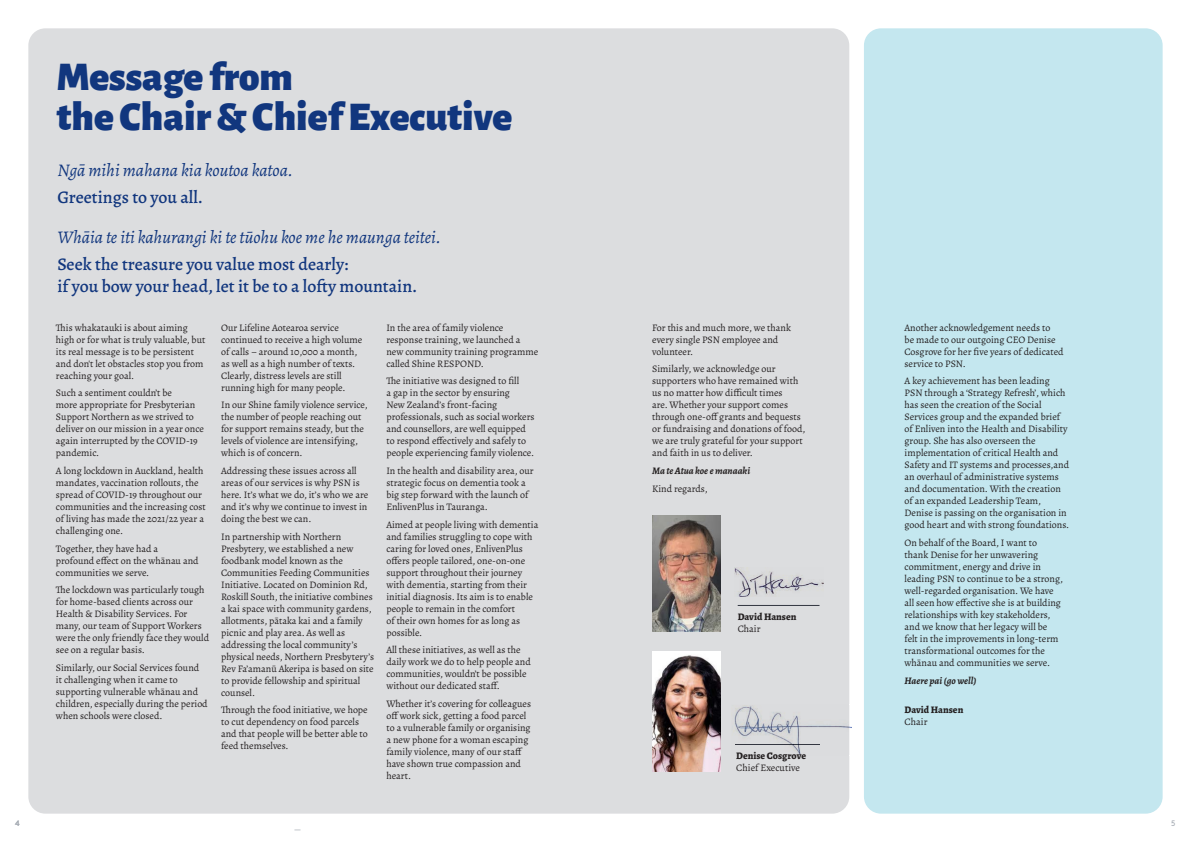
<style>
.page{position:relative;width:1191px;height:842px;background:#fff}
.page>*{position:absolute;margin:0;border:0;box-sizing:border-box;transform-origin:0 0}
.t1{font:900 41px/40px "Alegreya Sans";color:#11367e}
.t2{font:500 17.8px/21.4px "Alegreya";color:#11367e}
.t3{font:italic 17.8px "Alegreya";color:#11367e}
.t4{font:10px/12px "Alegreya";color:#231f20}
.t5{font:800 10px "Alegreya";color:#231f20}
.t6{font:italic 700 10px "Alegreya";color:#231f20}
.t7{font:8px "Brown";color:#a6acb4}
</style>
<div class="page">
<div style="left:28px;top:28px;width:821px;height:786px;background:#dcdddf;border-radius:17px"></div>
<img style="left:734px;top:568px;width:89px;height:29px">
<hr style="left:737px;top:605px;width:82px;height:1px;background:#323640">
<img style="left:733px;top:705px;width:118px;height:50px">
<img style="left:736px;top:745px;width:83px;height:1px">
<img style="left:652px;top:516px;width:68px;height:116px">
<img style="left:652px;top:651px;width:68px;height:120px">
<div style="left:864px;top:28px;width:298px;height:786px;background:#c4e7ef;border-radius:17px"></div>
<p class="t7" style="left:15px;top:817px;width:6px">4</p>
<h1 class="t1" style="left:57px;top:53px;width:457px">Message from<br>the Chair &amp; Chief Executive</h1>
<h2 class="t3" style="left:57px;top:158px;width:237px">Ngā mihi mahana kia koutoa katoa.</h2>
<h2 class="t2" style="left:57px;top:186px;width:147px">Greetings to you all.</h2>
<h2 class="t3" style="left:57px;top:225px;width:385px">Whāia te iti kahurangi ki te tūohu koe me he maunga teitei.</h2>
<h2 class="t2" style="left:57px;top:253px;width:361px">Seek the treasure you value most dearly:<br>if you bow your head, let it be to a lofty mountain.</h2>
<p class="t4" style="left:221px;top:321px;width:143px">Our Lifeline Aotearoa service continued to receive a high volume of calls – around 10,000 a month, as well as a high number of texts.<br>Clearly, distress levels are still running high for many people.</p>
<p class="t4" style="left:221px;top:399px;width:148px">In our Shine family violence service, the number of people reaching out for support remains steady, but the levels of violence are intensifying, which is of concern.</p>
<p class="t4" style="left:221px;top:464px;width:149px">Addressing these issues across all areas of our services is why PSN is here. It’s what we do, it’s who we are and it’s why we continue to invest in doing the best we can.</p>
<p class="t4" style="left:221px;top:530px;width:155px">In partnership with Northern<br>Presbytery, we established a new foodbank model known as the<br>Communities Feeding Communities<br>Initiative. Located on Dominion Rd,<br>Roskill South, the initiative combines a kai space with community gardens, allotments, pātaka kai and a family picnic and play area. As well as addressing the local community’s physical needs, Northern Presbytery’s<br>Rev Fa’amanū Akeripa is based on site to provide fellowship and spiritual counsel.</p>
<p class="t4" style="left:221px;top:704px;width:148px">Through the food initiative, we hope to cut dependency on food parcels and that people will be better able to feed themselves.</p>
<p class="t4" style="left:56px;top:321px;width:151px">This whakatauki is about aiming high or for what is truly valuable, but its real message is to be persistent and don't let obstacles stop you from reaching your goal.</p>
<p class="t4" style="left:56px;top:387px;width:149px">Such a sentiment couldn’t be<br>more appropriate for Presbyterian<br>Support Northern as we strived to deliver on our mission in a year once again interrupted by the COVID-19 pandemic.</p>
<p class="t4" style="left:56px;top:464px;width:151px">A long lockdown in Auckland, health mandates, vaccination rollouts, the spread of COVID-19 throughout our communities and the increasing cost of living has made the 2021/22 year a challenging one.</p>
<p class="t4" style="left:56px;top:542px;width:144px">Together, they have had a profound effect on the whānau and communities we serve.</p>
<p class="t4" style="left:56px;top:584px;width:155px">The lockdown was particularly tough for home-based clients across our Health &amp; Disability Services. For many, our team of Support Workers were the only friendly face they would see on a regular basis.</p>
<p class="t4" style="left:56px;top:661px;width:153px">Similarly, our Social Services found it challenging when it came to supporting vulnerable whānau and children, especially during the period when schools were closed.</p>
<p class="t4" style="left:386px;top:321px;width:153px">In the area of family violence response training, we launched a new community training programme called Shine RESPOND.</p>
<p class="t4" style="left:386px;top:375px;width:150px">The initiative was designed to fill<br>a gap in the sector by ensuring<br>New Zealand’s front-facing professionals, such as social workers and counsellors, are well equipped to respond effectively and safely to people experiencing family violence.</p>
<p class="t4" style="left:386px;top:464px;width:149px">In the health and disability area, our strategic focus on dementia took a big step forward with the launch of EnlivenPlus in Tauranga.</p>
<p class="t4" style="left:386px;top:518px;width:153px">Aimed at people living with dementia and families struggling to cope with caring for loved ones, EnlivenPlus offers people tailored, one-on-one support throughout their journey with dementia, starting from their initial diagnosis. Its aim is to enable people to remain in the comfort<br>of their own homes for as long as possible.</p>
<p class="t4" style="left:386px;top:644px;width:146px">All these initiatives, as well as the daily work we do to help people and communities, wouldn’t be possible without our dedicated staff.</p>
<p class="t4" style="left:386px;top:697px;width:146px">Whether it’s covering for colleagues off work sick, getting a food parcel to a vulnerable family or organising a new phone for a woman escaping family violence, many of our staff have shown true compassion and heart.</p>
<p class="t7" style="left:294px;top:823px;width:8px">—</p>
<p class="t4" style="left:652px;top:321px;width:140px">For this and much more, we thank every single PSN employee and volunteer.</p>
<p class="t4" style="left:652px;top:363px;width:155px">Similarly, we acknowledge our supporters who have remained with us no matter how difficult times<br>are. Whether your support comes through one-off grants and bequests or fundraising and donations of food, we are truly grateful for your support and faith in us to deliver.</p>
<p class="t6" style="left:652px;top:463px;width:99px">Ma te Atua koe e manaaki</p>
<p class="t4" style="left:652px;top:482px;width:57px">Kind regards,</p>
<p class="t5" style="left:737px;top:609px;width:60px">David Hansen</p>
<p class="t4" style="left:737px;top:622px;width:24px">Chair</p>
<p class="t5" style="left:736px;top:749px;width:71px">Denise Cosgrove</p>
<p class="t4" style="left:736px;top:762px;width:65px">Chief Executive</p>
<p class="t4" style="left:904px;top:321px;width:161px">Another acknowledgement needs to<br>be made to our outgoing CEO Denise<br>Cosgrove for her five years of dedicated service to PSN.</p>
<p class="t4" style="left:904px;top:375px;width:166px">A key achievement has been leading PSN through a ‘Strategy Refresh’, which has seen the creation of the Social Services group and the expanded brief of Enliven into the Health and Disability group. She has also overseen the implementation of critical Health and Safety and IT systems and processes,and an overhaul of administrative systems and documentation. With the creation of an expanded Leadership Team, Denise is passing on the organisation in good heart and with strong foundations.</p>
<p class="t4" style="left:904px;top:536px;width:160px">On behalf of the Board, I want to thank Denise for her unwavering commitment, energy and drive in leading PSN to continue to be a strong, well-regarded organisation. We have all seen how effective she is at building relationships with key stakeholders, and we know that her legacy will be felt in the improvements in long-term transformational outcomes for the whānau and communities we serve.</p>
<p class="t6" style="left:904px;top:673px;width:73px">Haere pai (go well)</p>
<p class="t5" style="left:904px;top:703px;width:60px">David Hansen</p>
<p class="t4" style="left:904px;top:716px;width:24px">Chair</p>
<p class="t7" style="left:1171px;top:817px;width:6px">5</p>
</div>
